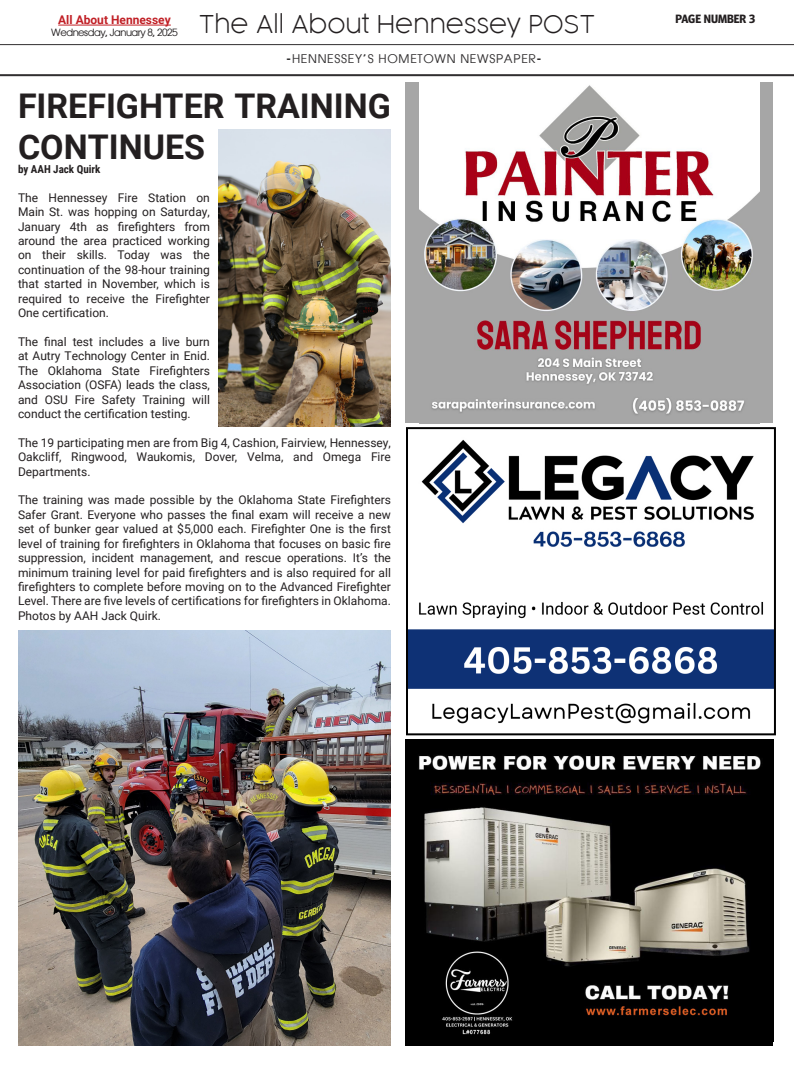
<style>
.page{position:relative;width:794px;height:1078px;background:#fff}
.page>*{position:absolute;margin:0;border:0;box-sizing:border-box;transform-origin:0 0}
.t1{font:700 34px/40.8px "Roboto";color:#231f20}
.t2{font:200 24px "COCOGOOSE";color:#231f20}
.t3{font:12px/14.4px "Roboto";color:#231f20;text-align:justify}
.t4{font:12px "Atlanta";letter-spacing:.06em;color:#312f30}
.t5{font:700 12px "Roboto";color:#c12026}
.t6{font:700 12px "Meta Headline Pro";color:#231f20}
.t7{font:700 11px "Roboto Condensed";color:#231f20}
.t8{font:10px "Atlanta";letter-spacing:-.05em;color:#231f20}
.s1{font-weight:600}
</style>
<div class="page">
<hr style="left:0;top:44px;width:794px;height:1px;background:#312f30">
<hr style="left:0;top:74px;width:794px;height:2px;background:#312f30">
<hr style="left:58px;top:25px;width:113px;height:1px;background:#c12026">
<img style="left:409px;top:439px;width:364px;height:285px">
<div style="left:406px;top:427px;width:370px;height:308px;border:2px solid #000"></div>
<img style="left:405px;top:739px;width:368px;height:302px">
<div style="left:405px;top:82px;width:368px;height:341px;background:#a6a6a6"></div>
<img style="left:419px;top:82px;width:341px;height:333px">
<img style="left:219px;top:130px;width:172px;height:296px">
<img style="left:18px;top:630px;width:373px;height:415px">
<h2 class="t2" style="left:199px;top:8px;width:397px">The All About Hennessey POST</h2>
<p class="t5" style="left:58px;top:12px;width:114px">All About Hennessey</p>
<p class="t6" style="left:675px;top:9px;width:81px">PAGE NUMBER 3</p>
<p class="t8" style="left:51px;top:25px;width:128px">Wednesday, January 8, 2025</p>
<p class="t4" style="left:286px;top:50px;width:257px"><span class="s1">-</span>HENNESSEY’S HOMETOWN NEWSPAPER<span class="s1">-</span></p>
<h1 class="t1" style="left:18px;top:84px;width:374px">FIREFIGHTER TRAINING<br>CONTINUES</h1>
<p class="t7" style="left:18px;top:161px;width:84px">by AAH Jack Quirk</p>
<p class="t3" style="left:18px;top:190px;width:193px">The Hennessey Fire Station on Main St. was hopping on Saturday, January 4th as firefighters from around the area practiced working on their skills. Today was the continuation of the 98-hour training that started in November, which is required to receive the Firefighter One certification.</p>
<p class="t3" style="left:18px;top:334px;width:193px">The final test includes a live burn at Autry Technology Center in Enid.<br>The Oklahoma State Firefighters Association (OSFA) leads the class, and OSU Fire Safety Training will conduct the certification testing.</p>
<p class="t3" style="left:18px;top:435px;width:374px">The 19 participating men are from Big 4, Cashion, Fairview, Hennessey, Oakcliff, Ringwood, Waukomis, Dover, Velma, and Omega Fire Departments.</p>
<p class="t3" style="left:18px;top:492px;width:374px">The training was made possible by the Oklahoma State Firefighters Safer Grant. Everyone who passes the final exam will receive a new set of bunker gear valued at $5,000 each. Firefighter One is the first level of training for firefighters in Oklahoma that focuses on basic fire suppression, incident management, and rescue operations. It’s the minimum training level for paid firefighters and is also required for all firefighters to complete before moving on to the Advanced Firefighter Level. There are five levels of certifications for firefighters in Oklahoma.<br>Photos by AAH Jack Quirk.</p>
</div>
